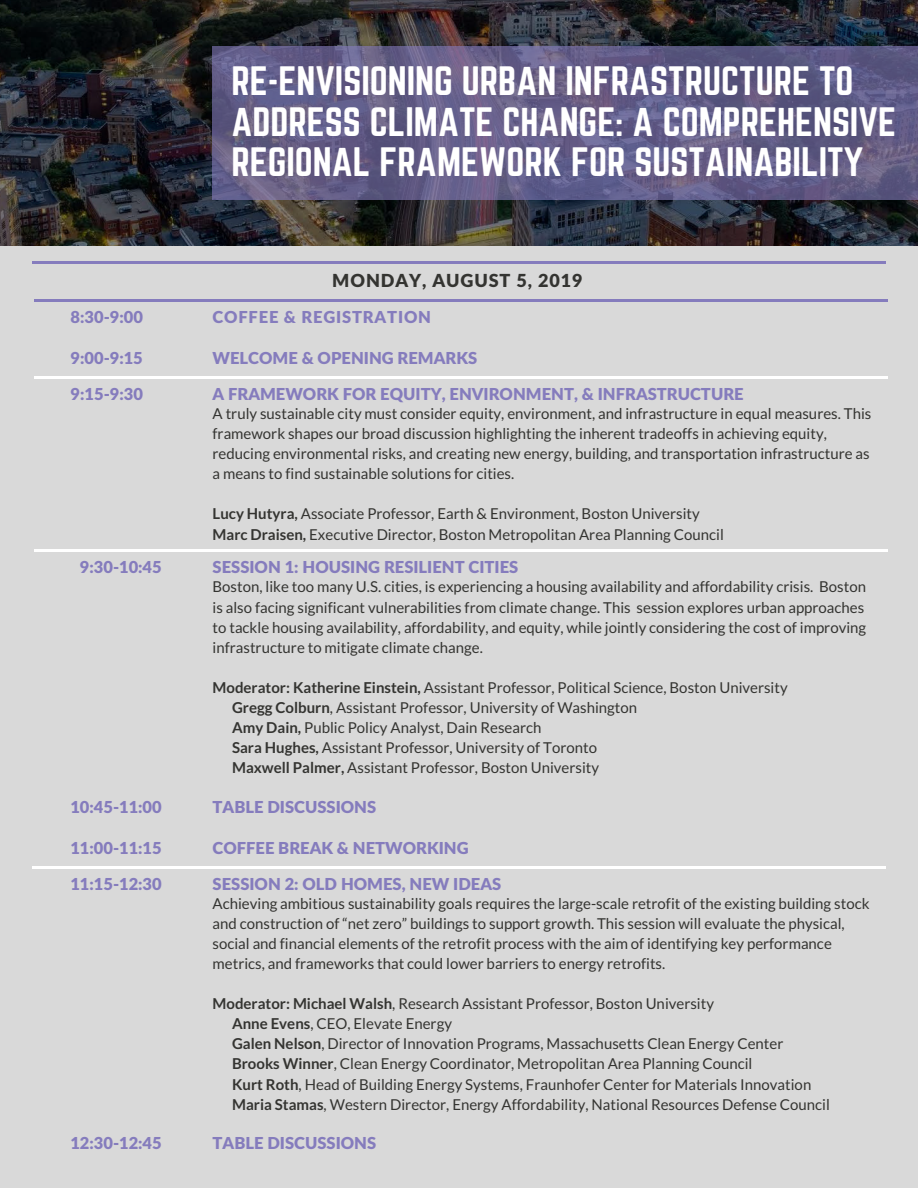
<style>
.page{position:relative;width:918px;height:1188px;background:#fff}
.page>*{position:absolute;margin:0;border:0;box-sizing:border-box;transform-origin:0 0}
.t1{font:36px/40.2px "Norwester";color:#fff}
.t2{font:900 18px "Lato Latin";letter-spacing:.05em;color:#343431}
.t3{font:900 16.5px "Lato Latin";color:#857cbd}
.t4{font:900 16.5px "Lato Latin";letter-spacing:.05em;color:#857cbd}
.t5{font:15px/20.1px "Lato";color:#343431}
.s1{font-weight:700}
</style>
<div class="page">
<img style="left:0;top:0;width:918px;height:246px">
<div style="left:0;top:246px;width:918px;height:942px;background:#d9d9d9"></div>
<svg style="left:213px;top:46px;width:705px;height:153px;background:#635d86"></svg>
<hr style="left:35px;top:376px;width:853px;height:2px;background:#fff">
<hr style="left:32px;top:262px;width:853px;height:2px;background:#857cbd">
<hr style="left:35px;top:299px;width:853px;height:2px;background:#857cbd">
<hr style="left:32px;top:866px;width:853px;height:2px;background:#fff">
<hr style="left:35px;top:550px;width:853px;height:2px;background:#fff">
<h1 class="t1" style="left:231px;top:63px;width:666px">RE-ENVISIONING URBAN INFRASTRUCTURE TO<br>ADDRESS CLIMATE CHANGE: A COMPREHENSIVE<br>REGIONAL FRAMEWORK FOR SUSTAINABILITY</h1>
<p class="t2" style="left:332px;top:269px;width:252px">MONDAY, AUGUST 5, 2019</p>
<p class="t3" style="left:71px;top:307px;width:74px">8:30-9:00</p>
<p class="t4" style="left:213px;top:307px;width:220px">COFFEE &amp; REGISTRATION</p>
<p class="t3" style="left:71px;top:348px;width:74px">9:00-9:15</p>
<p class="t3" style="left:213px;top:348px;width:266px">WELCOME &amp; OPENING REMARKS</p>
<p class="t3" style="left:71px;top:384px;width:74px">9:15-9:30</p>
<p class="t3" style="left:213px;top:384px;width:533px">A FRAMEWORK FOR EQUITY, ENVIRONMENT, &amp; INFRASTRUCTURE</p>
<p class="t3" style="left:80px;top:557px;width:83px">9:30-10:45</p>
<p class="t5" style="left:213px;top:403px;width:660px">A truly sustainable city must consider equity, environment, and infrastructure in equal measures. This framework shapes our broad discussion highlighting the inherent tradeoffs in achieving equity, reducing environmental risks, and creating new energy, building, and transportation infrastructure as a means to find sustainable solutions for cities.</p>
<p class="t5" style="left:213px;top:504px;width:513px"><span class="s1">Lucy Hutyra,</span> Associate Professor, Earth &amp; Environment, Boston University<br><span class="s1">Marc Draisen,</span> Executive Director, Boston Metropolitan Area Planning Council</p>
<p class="t3" style="left:213px;top:557px;width:307px">SESSION 1: HOUSING RESILIENT CITIES</p>
<p class="t5" style="left:213px;top:577px;width:655px">Boston, like too many U.S. cities, is experiencing a housing availability and affordability crisis. Boston is also facing significant vulnerabilities from climate change. This session explores urban approaches to tackle housing availability, affordability, and equity, while jointly considering the cost of improving infrastructure to mitigate climate change.</p>
<p class="t5" style="left:232px;top:677px;width:557px;text-indent:-19px"><span class="s1">Moderator: Katherine Einstein,</span> Assistant Professor, Political Science, Boston University <span class="s1">Gregg Colburn</span>, Assistant Professor, University of Washington<br><span class="s1">Amy Dain,</span> Public Policy Analyst, Dain Research<br><span class="s1">Sara Hughes,</span> Assistant Professor, University of Toronto<br><span class="s1">Maxwell Palmer,</span> Assistant Professor, Boston University</p>
<p class="t3" style="left:70px;top:796px;width:93px">10:45-11:00</p>
<p class="t3" style="left:213px;top:796px;width:165px">TABLE DISCUSSIONS</p>
<p class="t3" style="left:70px;top:837px;width:93px">11:00-11:15</p>
<p class="t3" style="left:213px;top:837px;width:258px">COFFEE BREAK &amp; NETWORKING</p>
<p class="t3" style="left:70px;top:873px;width:93px">11:15-12:30</p>
<p class="t3" style="left:213px;top:873px;width:290px">SESSION 2: OLD HOMES, NEW IDEAS</p>
<p class="t5" style="left:213px;top:893px;width:658px">Achieving ambitious sustainability goals requires the large-scale retrofit of the existing building stock and construction of “net zero” buildings to support growth. This session will evaluate the physical, social and financial elements of the retrofit process with the aim of identifying key performance metrics, and frameworks that could lower barriers to energy retrofits.</p>
<p class="t5" style="left:232px;top:993px;width:599px;text-indent:-19px"><span class="s1">Moderator: Michael Walsh</span>, Research Assistant Professor, Boston University<br><span class="s1">Anne Evens</span>, CEO, Elevate Energy<br><span class="s1">Galen Nelson</span>, Director of Innovation Programs, Massachusetts Clean Energy Center <span class="s1">Brooks Winner</span>, Clean Energy Coordinator, Metropolitan Area Planning Council<br><span class="s1">Kurt Roth</span>, Head of Building Energy Systems, Fraunhofer Center for Materials Innovation <span class="s1">Maria Stamas</span>, Western Director, Energy Affordability, National Resources Defense Council</p>
<p class="t3" style="left:70px;top:1133px;width:93px">12:30-12:45</p>
<p class="t3" style="left:213px;top:1133px;width:165px">TABLE DISCUSSIONS</p>
</div>
